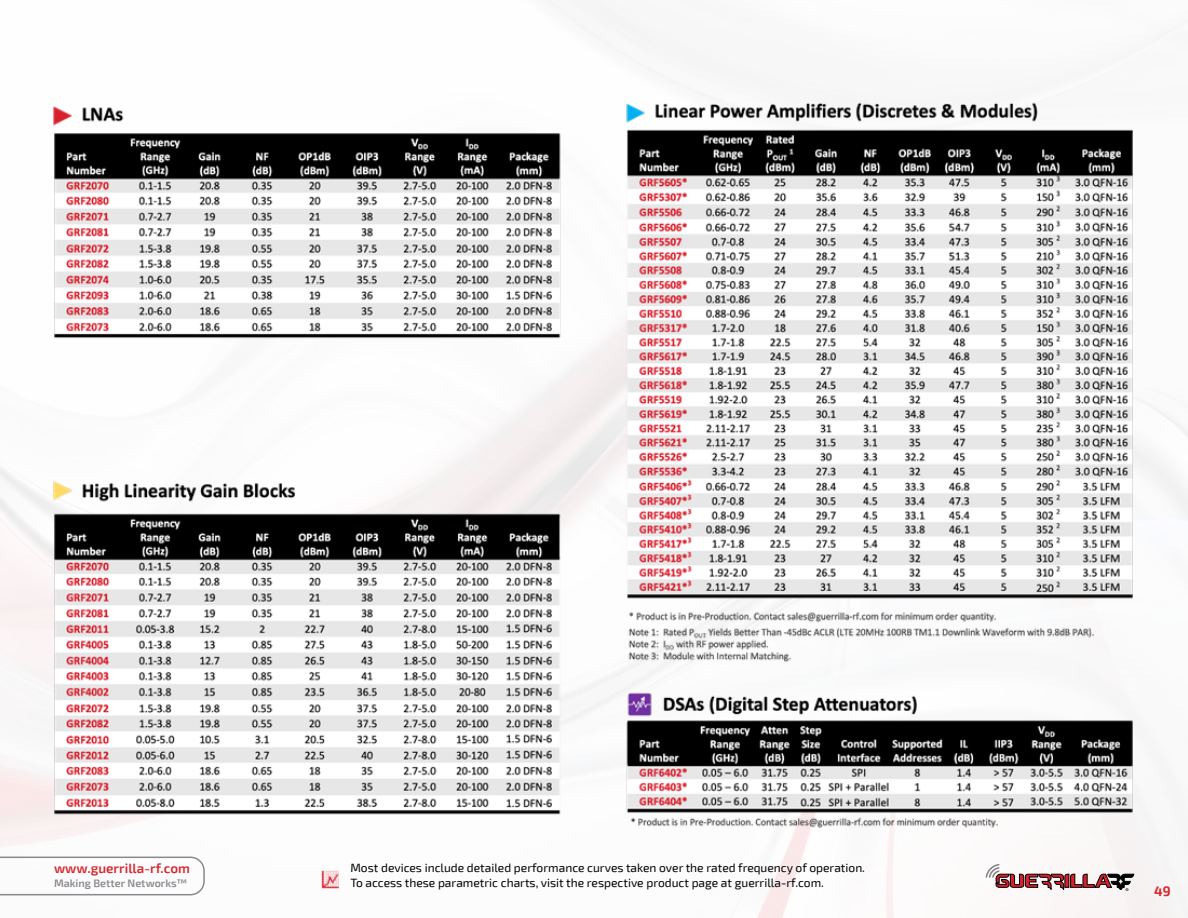
<style>
.page{position:relative;width:1188px;height:918px;background:#fff}
.page>*{position:absolute;margin:0;border:0;box-sizing:border-box;transform-origin:0 0}
.t1{font:600 13.5px "Exo 2";color:#d7282f}
.t2{font:700 13.5px "Exo 2";color:#d7282f}
.t3{font:12px/14.4px "Exo 2";color:#000}
.t4{font:600 10.8px "Exo 2";color:#898a8d}
</style>
<div class="page">
<svg style="left:0;top:857px;width:205px;height:38px"></svg>
<svg style="left:986px;top:864px;width:148px;height:27px"></svg>
<img style="left:321px;top:871px;width:18px;height:18px">
<img style="left:52px;top:95px;width:1083px;height:738px">
<p class="t1" style="left:54px;top:861px;width:138px">www.guerrilla-rf.com</p>
<p class="t4" style="left:54px;top:876px;width:135px">Making Better Networks™</p>
<p class="t3" style="left:350px;top:861px;width:516px">Most devices include detailed performance curves taken over the rated frequency of operation.<br>To access these parametric charts, visit the respective product page at guerrilla-rf.com.</p>
<p class="t2" style="left:1154px;top:883px;width:18px">49</p>
</div>
